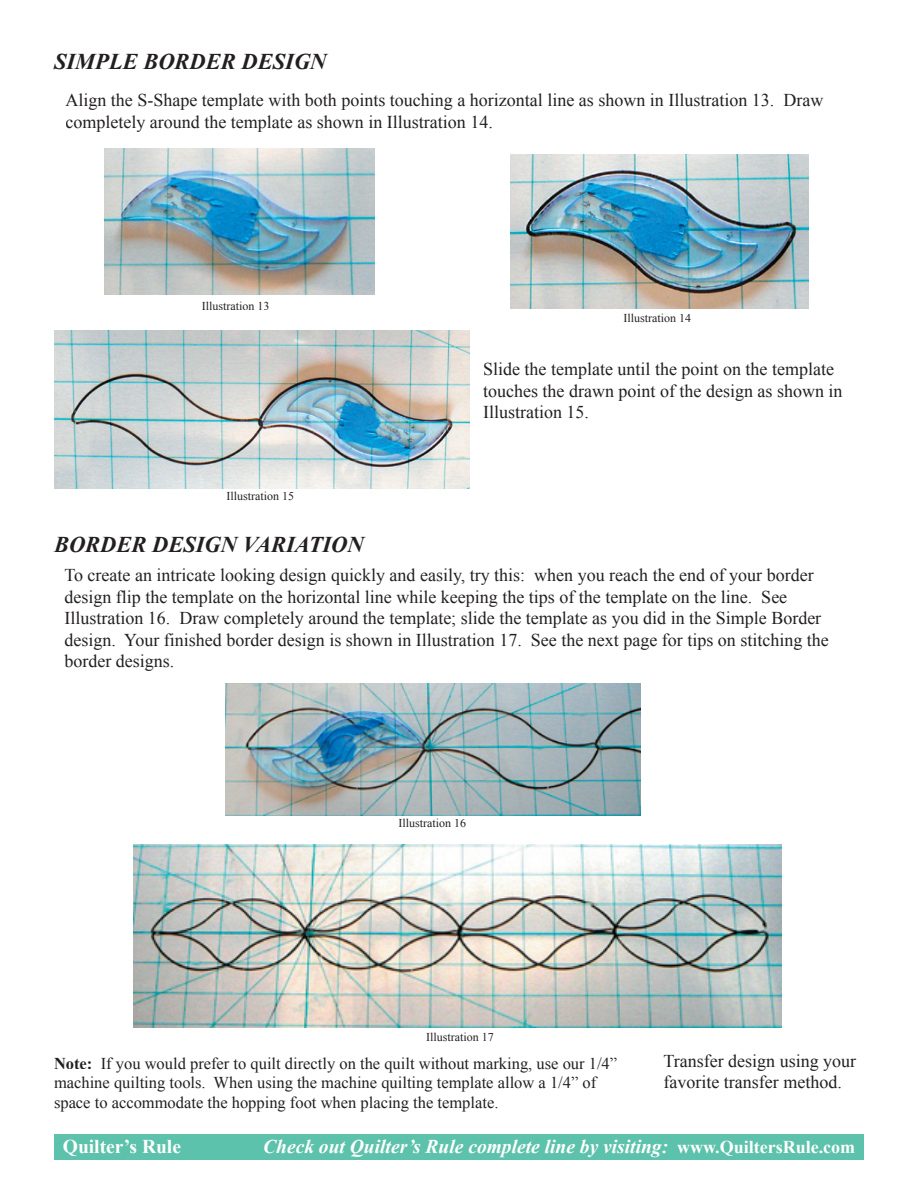
<style>
.page{position:relative;width:918px;height:1188px;background:#fff}
.page>*{position:absolute;margin:0;border:0;box-sizing:border-box;transform-origin:0 0}
.t1{font:italic 700 22.5px "Times New Roman";color:#231f20}
.t2{font:italic 700 19.5px "Times New Roman";color:#fff}
.t3{font:700 19.5px "Times New Roman";color:#fff}
.t4{font:18px/21.6px "Times New Roman";color:#231f20}
.t5{font:16.5px/19.8px "Times New Roman";color:#231f20}
.t6{font:12px "Times New Roman";color:#231f20}
.s1{font-weight:700}
.s2{font-style:normal;font-size:18px}
</style>
<div class="page">
<div style="left:54px;top:1134px;width:810px;height:26px;background:#5dc2ab"></div>
<img style="left:104px;top:148px;width:271px;height:146px">
<img style="left:510px;top:154px;width:298px;height:154px">
<img style="left:54px;top:331px;width:416px;height:157px">
<img style="left:133px;top:845px;width:648px;height:182px">
<img style="left:225px;top:683px;width:415px;height:133px">
<p class="t1" style="left:54px;top:46px;width:274px">SIMPLE BORDER DESIGN</p>
<p class="t4" style="left:65px;top:89px;width:759px">Align the S-Shape template with both points touching a horizontal line as shown in Illustration 13. Draw completely around the template as shown in Illustration 14.</p>
<p class="t6" style="left:202px;top:298px;width:69px">Illustration 13</p>
<p class="t6" style="left:226px;top:488px;width:69px">Illustration 15</p>
<p class="t1" style="left:54px;top:529px;width:311px">BORDER DESIGN VARIATION</p>
<p class="t6" style="left:623px;top:310px;width:69px">Illustration 14</p>
<p class="t4" style="left:483px;top:358px;width:361px">Slide the template until the point on the template touches the drawn point of the design as shown in<br>Illustration 15.</p>
<p class="t4" style="left:64px;top:564px;width:766px">To create an intricate looking design quickly and easily, try this: when you reach the end of your border design flip the template on the horizontal line while keeping the tips of the template on the line. See Illustration 16. Draw completely around the template; slide the template as you did in the Simple Border design. Your finished border design is shown in Illustration 17. See the next page for tips on stitching the border designs.</p>
<p class="t6" style="left:399px;top:815px;width:69px">Illustration 16</p>
<p class="t6" style="left:426px;top:1029px;width:69px">Illustration 17</p>
<p class="t5" style="left:54px;top:1053px;width:565px"><span class="s1">Note:</span> If you would prefer to quilt directly on the quilt without marking, use our 1/4” machine quilting tools. When using the machine quilting template allow a 1/4” of space to accommodate the hopping foot when placing the template.</p>
<p class="t4" style="left:663px;top:1049px;width:194px">Transfer design using your favorite transfer method.</p>
<p class="t3" style="left:63px;top:1133px;width:120px">Quilter’s Rule</p>
<p class="t2" style="left:263px;top:1133px;width:593px">Check out Quilter’s Rule complete line by visiting: <span class="s2">www.QuiltersRule.com</span></p>
</div>
